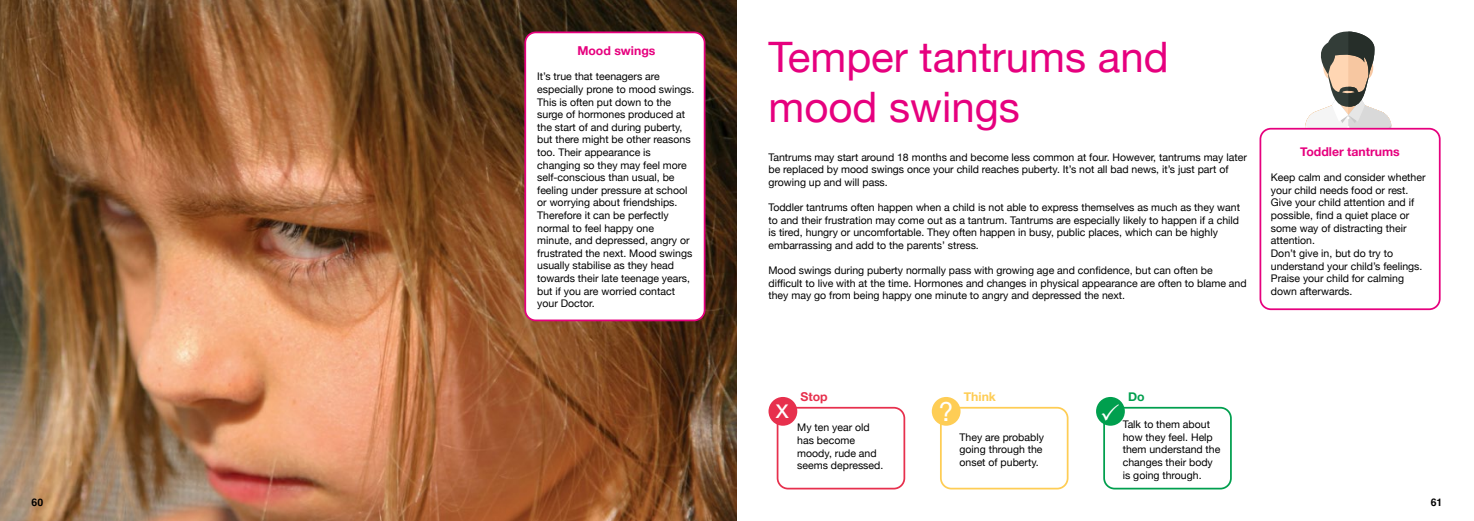
<style>
.page{position:relative;width:1474px;height:521px;background:#fff}
.page>*{position:absolute;margin:0;border:0;box-sizing:border-box;transform-origin:0 0}
.t1{font:42px/50.4px "Helvetica Neue";color:#e6007e}
.t2{font:26.25px "Helvetica Neue";color:#fff}
.t3{font:700 12.25px "Helvetica Neue";color:#e6007e}
.t4{font:700 12.25px "Helvetica Neue";color:#fecd55}
.t5{font:700 12.25px "Helvetica Neue";color:#e7304d}
.t6{font:700 12.25px "Helvetica Neue";color:#009f4e}
.t7{font:10.5px/12.6px "Helvetica Neue";color:#000}
.t8{font:700 10.5px "Helvetica";color:#000}
</style>
<div class="page">
<img style="left:0;top:0;width:737px;height:521px">
<svg style="left:1298px;top:31px;width:98px;height:97px"></svg>
<div style="left:1259px;top:128px;width:181px;height:182px;border:2px solid #e6007e;border-radius:10px"></div>
<div style="left:776px;top:407px;width:129px;height:82px;border:2px solid #e7304d;border-radius:11px"></div>
<div style="left:940px;top:407px;width:128px;height:82px;border:2px solid #fecd55;border-radius:11px"></div>
<div style="left:1103px;top:407px;width:128px;height:82px;border:2px solid #009f4e;border-radius:11px"></div>
<div style="left:768px;top:397px;width:29px;height:29px;background:#e7304d;border-radius:50%"></div>
<div style="left:931px;top:397px;width:29px;height:29px;background:#fecd55;border-radius:50%"></div>
<div style="left:1096px;top:397px;width:28px;height:29px;background:#009f4e;border-radius:50%"></div>
<div style="left:525px;top:32px;width:179px;height:288px;background:#fff;border-radius:10px"></div>
<div style="left:524px;top:32px;width:181px;height:289px;border:2px solid #e6007e;border-radius:10px"></div>
<p class="t3" style="left:577px;top:41px;width:80px">Mood swings</p>
<p class="t7" style="left:537px;top:71px;width:159px">It’s true that teenagers are especially prone to mood swings.<br>This is often put down to the surge of hormones produced at the start of and during puberty, but there might be other reasons too. Their appearance is changing so they may feel more self-conscious than usual, be feeling under pressure at school or worrying about friendships.<br>Therefore it can be perfectly normal to feel happy one<br>minute, and depressed, angry or frustrated the next. Mood swings usually stabilise as they head towards their late teenage years, but if you are worried contact your Doctor.</p>
<h1 class="t1" style="left:768px;top:34px;width:401px">Temper tantrums and mood swings</h1>
<p class="t7" style="left:768px;top:151px;width:480px">Tantrums may start around 18 months and become less common at four. However, tantrums may later be replaced by mood swings once your child reaches puberty. It’s not all bad news, it’s just part of growing up and will pass.</p>
<p class="t7" style="left:768px;top:202px;width:473px">Toddler tantrums often happen when a child is not able to express themselves as much as they want to and their frustration may come out as a tantrum. Tantrums are especially likely to happen if a child is tired, hungry or uncomfortable. They often happen in busy, public places, which can be highly embarrassing and add to the parents’ stress.</p>
<p class="t7" style="left:768px;top:265px;width:479px">Mood swings during puberty normally pass with growing age and confidence, but can often be difficult to live with at the time. Hormones and changes in physical appearance are often to blame and they may go from being happy one minute to angry and depressed the next.</p>
<p class="t3" style="left:1300px;top:142px;width:101px">Toddler tantrums</p>
<p class="t7" style="left:1270px;top:172px;width:156px">Keep calm and consider whether your child needs food or rest.<br>Give your child attention and if possible, find a quiet place or some way of distracting their attention.<br>Don’t give in, but do try to understand your child’s feelings.<br>Praise your child for calming down afterwards.</p>
<h2 class="t2" style="left:775px;top:390px;width:15px">x</h2>
<p class="t5" style="left:800px;top:387px;width:29px">Stop</p>
<p class="t4" style="left:963px;top:387px;width:34px">Think</p>
<p class="t6" style="left:1128px;top:387px;width:18px">Do</p>
<h2 class="t2" style="left:938px;top:393px;width:16px">?</h2>
<p class="t7" style="left:1122px;top:419px;width:99px">Talk to them about how they feel. Help them understand the changes their body is going through.</p>
<p class="t7" style="left:797px;top:422px;width:74px">My ten year old</p>
<p class="t7" style="left:797px;top:434px;width:87px">has become moody, rude and seems depressed.</p>
<p class="t7" style="left:959px;top:431px;width:86px">They are probably going through the onset of puberty.</p>
<p class="t8" style="left:32px;top:496px;width:13px">60</p>
<p class="t8" style="left:1430px;top:496px;width:13px">61</p>
</div>
